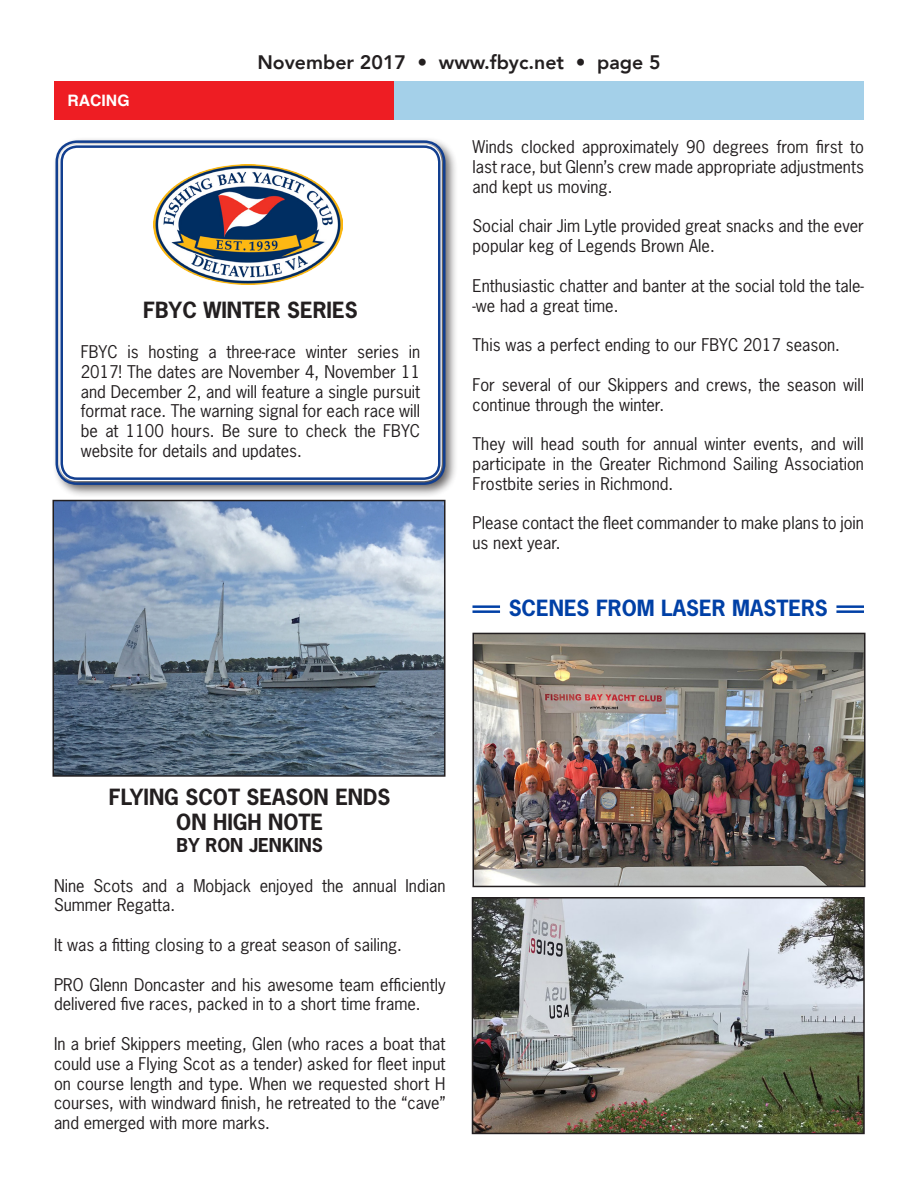
<style>
.page{position:relative;width:918px;height:1188px;background:#fff}
.page>*{position:absolute;margin:0;border:0;box-sizing:border-box;transform-origin:0 0}
.t1{font:700 21px/25.2px "News Gothic Std";color:#231f20;text-align:center}
.t2{font:700 21px "News Gothic Std";color:#0040a6}
.t3{font:800 19.5px "Avenir";color:#231f20}
.t4{font:700 18px "News Gothic Std";color:#231f20}
.t5{font:16.5px/19.8px "News Gothic Std";color:#231f20}
.t6{font:700 15.75px "Helvetica";color:#fff}
</style>
<div class="page">
<div style="left:393px;top:81px;width:471px;height:39px;background:#a4d0e9"></div>
<div style="left:54px;top:81px;width:339px;height:39px;background:#ee1d23"></div>
<div style="left:52px;top:137px;width:407px;height:361px;background:#231f20;opacity:.75"></div>
<div style="left:59px;top:144px;width:383px;height:337px;background:#fff;border-radius:18px"></div>
<div style="left:55px;top:140px;width:390px;height:345px;border:2px solid #123f90;border-radius:21px"></div>
<div style="left:61px;top:145px;width:379px;height:335px;border:2px solid #123f90;border-radius:15px"></div>
<img style="left:153px;top:164px;width:190px;height:121px">
<img style="left:475px;top:636px;width:388px;height:248px">
<div style="left:472px;top:633px;width:394px;height:254px;border:2px solid #231f20"></div>
<img style="left:55px;top:503px;width:388px;height:271px">
<div style="left:52px;top:500px;width:394px;height:277px;border:2px solid #231f20"></div>
<img style="left:475px;top:900px;width:387px;height:231px">
<div style="left:472px;top:897px;width:393px;height:237px;border:2px solid #231f20"></div>
<hr style="left:836px;top:610px;width:28px;height:3px;background:#0040a6">
<hr style="left:836px;top:605px;width:28px;height:3px;background:#0040a6">
<hr style="left:472px;top:610px;width:28px;height:3px;background:#0040a6">
<hr style="left:472px;top:605px;width:28px;height:3px;background:#0040a6">
<p class="t6" style="left:68px;top:88px;width:64px">RACING</p>
<p class="t3" style="left:257px;top:47px;width:405px">November 2017 • www.fbyc.net • page 5</p>
<p class="t1" style="left:143px;top:298px;width:216px">FBYC WINTER SERIES</p>
<p class="t5" style="left:81px;top:342px;width:341px;text-align:justify">FBYC is hosting a three-race winter series in 2017! The dates are November 4, November 11 and December 2, and will feature a single pursuit format race. The warning signal for each race will be at 1100 hours. Be sure to check the FBYC website for details and updates.</p>
<p class="t5" style="left:472px;top:137px;width:393px;text-align:justify">Winds clocked approximately 90 degrees from first to last race, but Glenn’s crew made appropriate adjustments and kept us moving.</p>
<p class="t5" style="left:472px;top:216px;width:393px">Social chair Jim Lytle provided great snacks and the ever popular keg of Legends Brown Ale.</p>
<p class="t5" style="left:472px;top:276px;width:393px">Enthusiastic chatter and banter at the social told the tale--we had a great time.</p>
<p class="t5" style="left:472px;top:335px;width:369px">This was a perfect ending to our FBYC 2017 season.</p>
<p class="t5" style="left:472px;top:375px;width:393px">For several of our Skippers and crews, the season will continue through the winter.</p>
<p class="t5" style="left:472px;top:434px;width:393px;text-align:justify">They will head south for annual winter events, and will participate in the Greater Richmond Sailing Association Frostbite series in Richmond.</p>
<p class="t5" style="left:472px;top:513px;width:393px">Please contact the fleet commander to make plans to join us next year.</p>
<p class="t2" style="left:509px;top:594px;width:321px">SCENES FROM LASER MASTERS</p>
<p class="t1" style="left:109px;top:784px;width:283px">FLYING SCOT SEASON ENDS<br>ON HIGH NOTE</p>
<p class="t4" style="left:177px;top:833px;width:148px">BY RON JENKINS</p>
<p class="t5" style="left:54px;top:875px;width:393px">Nine Scots and a Mobjack enjoyed the annual Indian<br>Summer Regatta.</p>
<p class="t5" style="left:54px;top:935px;width:350px">It was a fitting closing to a great season of sailing.</p>
<p class="t5" style="left:54px;top:974px;width:393px">PRO Glenn Doncaster and his awesome team efficiently delivered five races, packed in to a short time frame.</p>
<p class="t5" style="left:54px;top:1034px;width:393px;text-align:justify">In a brief Skippers meeting, Glen (who races a boat that could use a Flying Scot as a tender) asked for fleet input on course length and type. When we requested short H courses, with windward finish, he retreated to the “cave” and emerged with more marks.</p>
</div>
